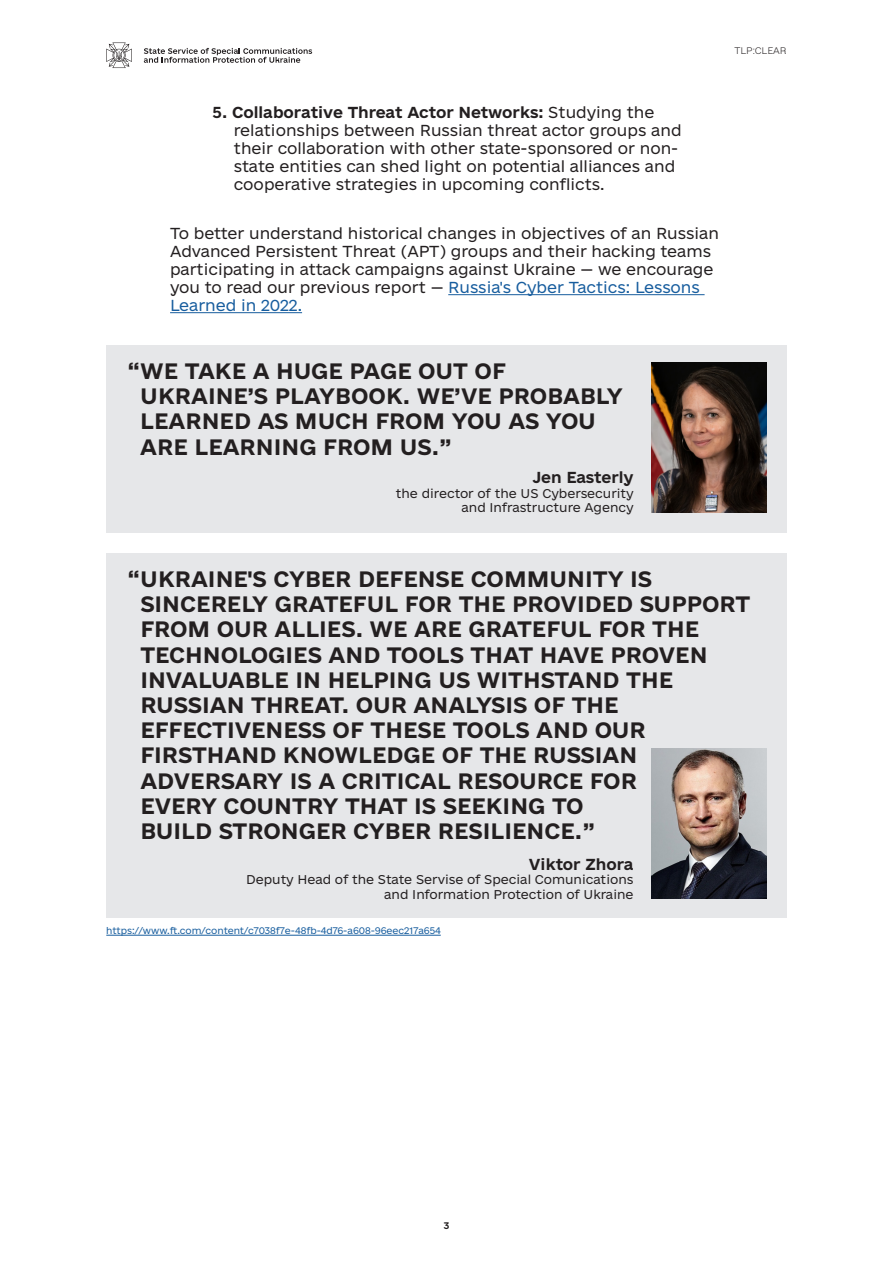
<style>
.page{position:relative;width:893px;height:1263px;background:#fff}
.page>*{position:absolute;margin:0;border:0;box-sizing:border-box;transform-origin:0 0}
.t1{font:21px/25.2px "e Ukraine Bold";color:#231f20}
.t2{font:15px/18px "e Ukraine Light";color:#231f20}
.t3{font:15px "e Ukraine Bold";color:#231f20}
.t4{font:12px/14.4px "e Ukraine Light";color:#231f20;text-align:right}
.t5{font:9px "e Ukraine Light";color:#175d9e}
.t6{font:9px "e Ukraine Head Thin";color:#231f20}
.t7{font:9px "e Ukraine Head Bold";color:#231f20}
.s1{font-family:"e Ukraine Light"}
.s2{color:#175d9e}
</style>
<div class="page">
<svg style="left:106px;top:43px;width:26px;height:25px"></svg>
<svg style="left:144px;top:48px;width:168px;height:15px"></svg>
<hr style="left:448px;top:294px;width:257px;height:1px;background:#175d9e">
<hr style="left:170px;top:312px;width:132px;height:1px;background:#175d9e">
<div style="left:106px;top:345px;width:681px;height:188px;background:#e6e7e9"></div>
<div style="left:106px;top:553px;width:681px;height:364px;background:#e6e7e9"></div>
<hr style="left:106px;top:935px;width:335px;height:1px;background:#175d9e">
<img style="left:652px;top:362px;width:115px;height:151px">
<img style="left:652px;top:748px;width:115px;height:150px">
<p class="t6" style="left:734px;top:46px;width:54px">TLP:CLEAR</p>
<p class="t3" style="left:213px;top:103px;width:443px">5. Collaborative Threat Actor Networks: <span class="s1">Studying the</span></p>
<p class="t2" style="left:234px;top:122px;width:449px">relationships between Russian threat actor groups and their collaboration with other state-sponsored or non&shy;state entities can shed light on potential alliances and cooperative strategies in upcoming conflicts.</p>
<p class="t2" style="left:170px;top:225px;width:550px">To better understand historical changes in objectives of an Russian Advanced Persistent Threat (APT) groups and their hacking teams participating in attack campaigns against Ukraine — we encourage you to read our previous report — <span class="s2">Russia's Cyber Tactics: Lessons Learned in 2022.</span></p>
<p class="t1" style="left:140px;top:359px;width:484px;text-indent:-13px">“WE TAKE A HUGE PAGE OUT OF<br>UKRAINE’S PLAYBOOK. WE’VE PROBABLY<br>LEARNED AS MUCH FROM YOU AS YOU<br>ARE LEARNING FROM US.”</p>
<p class="t3" style="left:533px;top:468px;width:102px">Jen Easterly</p>
<p class="t4" style="left:396px;top:486px;width:239px">the director of the US Cybersecurity and Infrastructure Agency</p>
<p class="t1" style="left:140px;top:567px;width:611px;text-indent:-13px">“UKRAINE'S CYBER DEFENSE COMMUNITY IS SINCERELY GRATEFUL FOR THE PROVIDED SUPPORT FROM OUR ALLIES. WE ARE GRATEFUL FOR THE TECHNOLOGIES AND TOOLS THAT HAVE PROVEN INVALUABLE IN HELPING US WITHSTAND THE RUSSIAN THREAT. OUR ANALYSIS OF THE EFFECTIVENESS OF THESE TOOLS AND OUR FIRSTHAND KNOWLEDGE OF THE RUSSIAN ADVERSARY IS A CRITICAL RESOURCE FOR<br>EVERY COUNTRY THAT IS SEEKING TO<br>BUILD STRONGER CYBER RESILIENCE.”</p>
<p class="t3" style="left:529px;top:855px;width:106px">Viktor Zhora</p>
<p class="t4" style="left:246px;top:873px;width:389px">Deputy Head of the State Servise of Special Comunications and Information Protection of Ukraine</p>
<p class="t5" style="left:106px;top:925px;width:336px">https://www.ft.com/content/c7038f7e-48fb-4d76-a608-96eec217a654</p>
<p class="t7" style="left:444px;top:1220px;width:7px">3</p>
</div>
